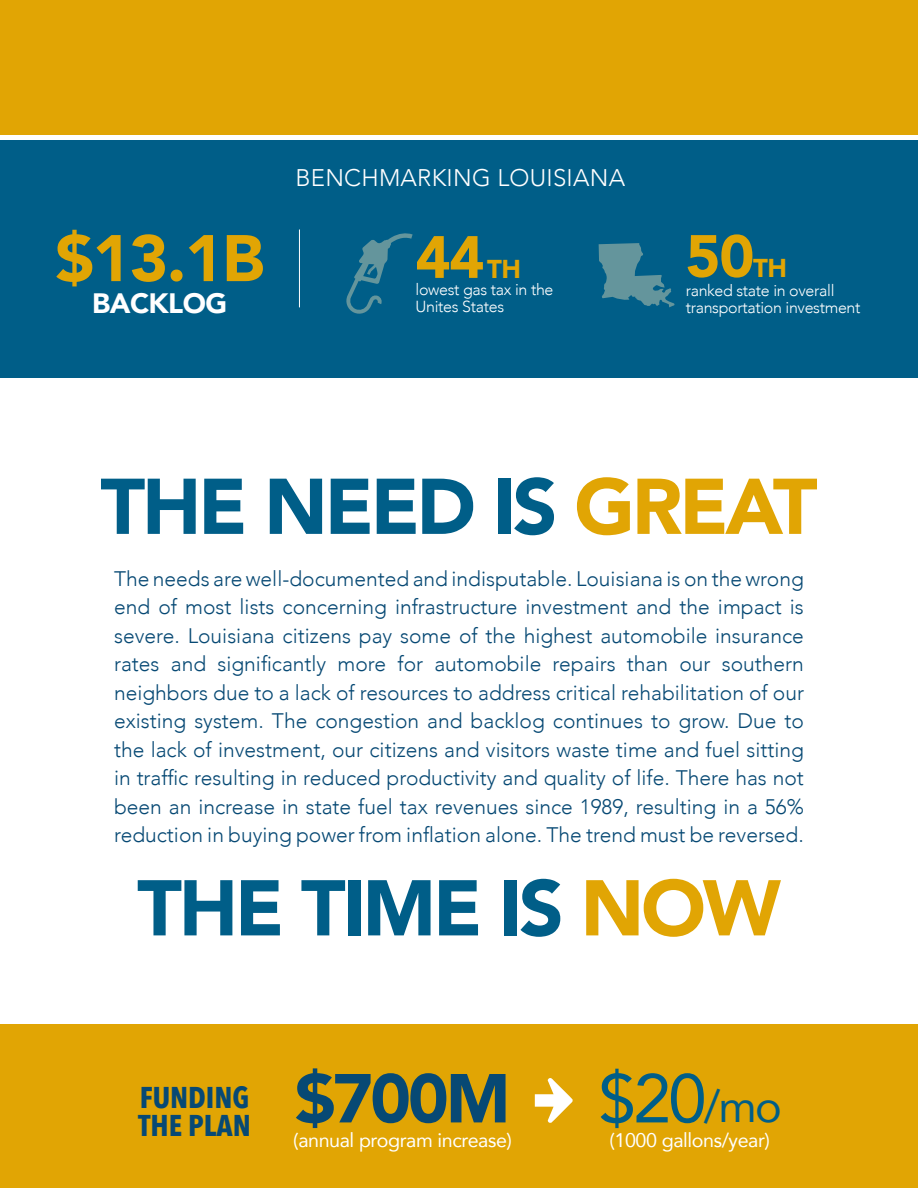
<style>
.page{position:relative;width:918px;height:1188px;background:#fff}
.page>*{position:absolute;margin:0;border:0;box-sizing:border-box;transform-origin:0 0}
.Body{font:900 78px "Avenir";letter-spacing:-.04em;color:#005e88}
.t1{font:68.4px "Avenir";color:#005e88}
.t2{font:900 68.4px "Avenir";color:#074974}
.t3{font:900 65.1px "Avenir";color:#e1a504}
.t4{font:900 58.95px "Avenir";color:#e1a504}
.t5{font:700 30px/28.5px "Avenir Next Condensed";color:#074974}
.t6{font:900 28.05px "Avenir";letter-spacing:-.02em;color:#fff}
.t7{font:900 25.8px "Avenir";color:#e1a504}
.t8{font:300 24px "Avenir";letter-spacing:.01em;color:#fff}
.Body-2{font:300 21px/28.5px "Avenir";color:#074974;text-align:justify}
.t9{font:19.65px "Avenir";letter-spacing:-.02em;color:#fff}
.t10{font:300 16.05px/17.2px "Avenir";letter-spacing:-.02em;color:#fff}
.s1{color:#e1a504}
.s2{font-size:45px}
</style>
<div class="page">
<div style="left:0;top:0;width:918px;height:135px;background:#e1a504"></div>
<div style="left:0;top:140px;width:918px;height:238px;background:#005e88"></div>
<div style="left:0;top:1024px;width:918px;height:164px;background:#e1a504"></div>
<svg style="left:346px;top:233px;width:67px;height:81px"></svg>
<svg style="left:599px;top:243px;width:76px;height:64px"></svg>
<hr style="left:299px;top:230px;width:1px;height:77px;background:#fff">
<svg style="left:535px;top:1078px;width:38px;height:45px"></svg>
<p class="t3" style="left:55px;top:203px;width:210px">$13.1B</p>
<p class="t6" style="left:92px;top:279px;width:137px">BACKLOG</p>
<p class="t8" style="left:296px;top:163px;width:331px">BENCHMARKING LOUISIANA</p>
<p class="t4" style="left:416px;top:207px;width:70px">44</p>
<p class="t7" style="left:487px;top:247px;width:35px">TH</p>
<p class="t10" style="left:416px;top:281px;width:139px">lowest gas tax in the<br>Unites States</p>
<p class="t4" style="left:686px;top:206px;width:70px">50</p>
<p class="t7" style="left:753px;top:246px;width:35px">TH</p>
<p class="t10" style="left:686px;top:282px;width:176px">ranked state in overall transportation investment</p>
<p class="Body" style="left:100px;top:440px;width:719px">THE NEED IS <span class="s1">GREAT</span></p>
<p class="Body-2" style="left:114px;top:564px;width:691px">The needs are well-documented and indisputable. Louisiana is on the wrong end of most lists concerning infrastructure investment and the impact is severe. Louisiana citizens pay some of the highest automobile insurance rates and significantly more for automobile repairs than our southern neighbors due to a lack of resources to address critical rehabilitation of our existing system. The congestion and backlog continues to grow. Due to the lack of investment, our citizens and visitors waste time and fuel sitting in traffic resulting in reduced productivity and quality of life. There has not been an increase in state fuel tax revenues since 1989, resulting in a 56% reduction in buying power from inflation alone. The trend must be reversed.</p>
<p class="Body" style="left:137px;top:841px;width:645px">THE TIME IS <span class="s1">NOW</span></p>
<p class="t5" style="left:138px;top:1083px;width:114px">FUNDING<br>THE PLAN</p>
<p class="t2" style="left:295px;top:1040px;width:217px">$700M</p>
<p class="t9" style="left:293px;top:1124px;width:220px">(annual program increase)</p>
<p class="t1" style="left:598px;top:1044px;width:185px">$20<span class="s2">/mo</span></p>
<p class="t9" style="left:609px;top:1124px;width:162px">(1000 gallons/year)</p>
</div>
